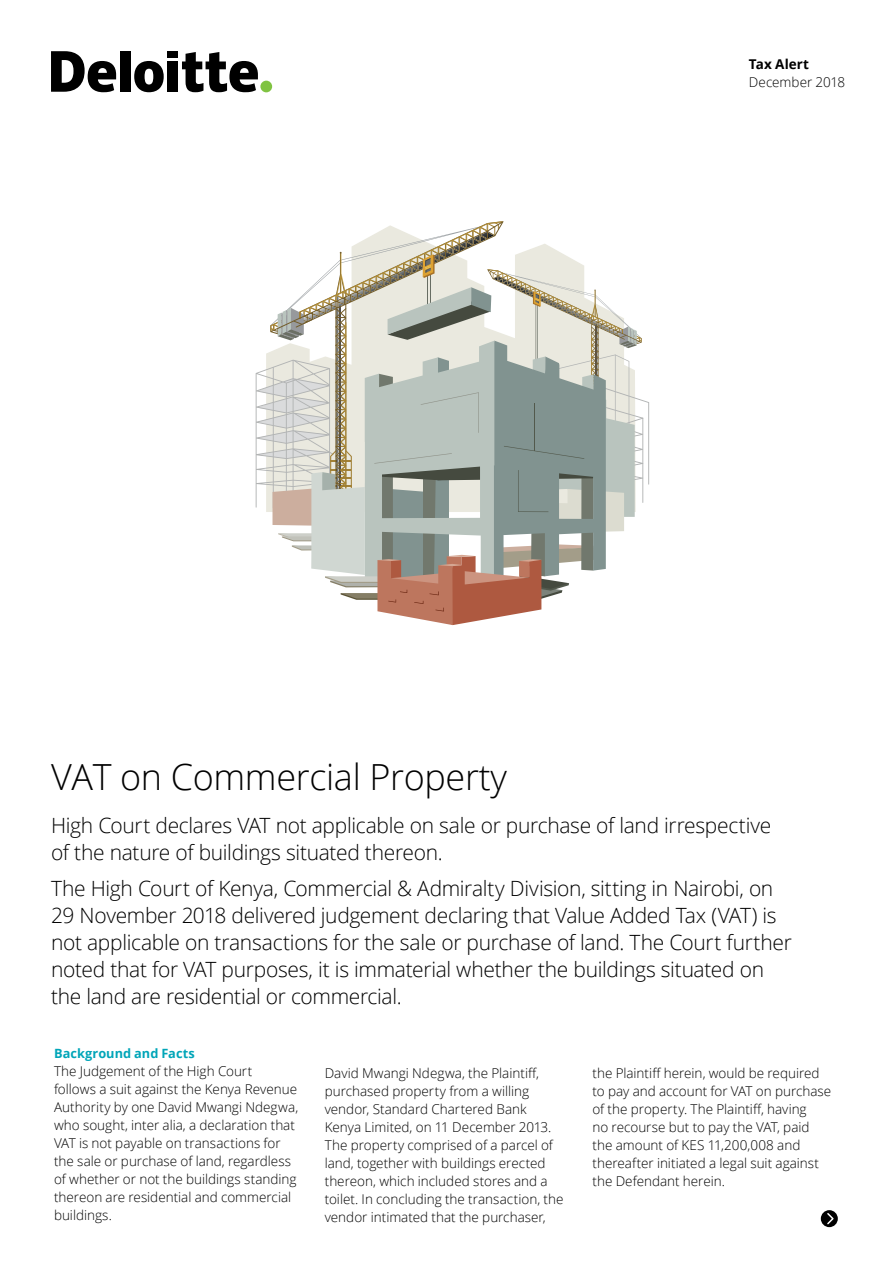
<style>
.page{position:relative;width:893px;height:1263px;background:#fff}
.page>*{position:absolute;margin:0;border:0;box-sizing:border-box;transform-origin:0 0}
.t1{font:300 36px "Open Sans";letter-spacing:-.01em;color:#000}
.t2{font:300 21px/27px "Open Sans";letter-spacing:-.015em;color:#000}
.t3{font:300 13.5px/18px "Open Sans";color:#000}
.t4{font:700 13.5px "Open Sans";letter-spacing:.005em;color:#000}
.t5{font:700 12.75px "Open Sans";letter-spacing:.005em;color:#00a5b8}
</style>
<div class="page">
<div style="left:260px;top:81px;width:12px;height:11px;background:#80c342;border-radius:50%"></div>
<div style="left:120px;top:51px;width:10px;height:41px;background:#000"></div>
<svg style="left:134px;top:61px;width:30px;height:31px"></svg>
<div style="left:168px;top:61px;width:10px;height:31px;background:#000"></div>
<div style="left:168px;top:51px;width:10px;height:7px;background:#000"></div>
<svg style="left:182px;top:52px;width:76px;height:40px"></svg>
<svg style="left:51px;top:51px;width:65px;height:41px"></svg>
<svg style="left:256px;top:221px;width:393px;height:404px"></svg>
<div style="left:821px;top:1210px;width:17px;height:17px;background:#000;border-radius:50%"></div>
<svg style="left:827px;top:1211px;width:8px;height:15px"></svg>
<p class="t4" style="left:749px;top:55px;width:62px">Tax Alert</p>
<p class="t3" style="left:749px;top:73px;width:98px">December 2018</p>
<h1 class="t1" style="left:51px;top:752px;width:457px">VAT on Commercial Property</h1>
<h2 class="t2" style="left:51px;top:811px;width:722px">High Court declares VAT not applicable on sale or purchase of land irrespective of the nature of buildings situated thereon.</h2>
<p class="t2" style="left:51px;top:874px;width:742px">The High Court of Kenya, Commercial &amp; Admiralty Division, sitting in Nairobi, on 29 November 2018 delivered judgement declaring that Value Added Tax (VAT) is not applicable on transactions for the sale or purchase of land. The Court further noted that for VAT purposes, it is immaterial whether the buildings situated on the land are residential or commercial.</p>
<p class="t5" style="left:54px;top:1044px;width:142px">Background and Facts</p>
<p class="t3" style="left:54px;top:1062px;width:246px">The Judgement of the High Court<br>follows a suit against the Kenya Revenue Authority by one David Mwangi Ndegwa, who sought, inter alia, a declaration that VAT is not payable on transactions for the sale or purchase of land, regardless of whether or not the buildings standing thereon are residential and commercial buildings.</p>
<p class="t3" style="left:325px;top:1064px;width:240px">David Mwangi Ndegwa, the Plaintiff, purchased property from a willing vendor, Standard Chartered Bank Kenya Limited, on 11 December 2013.<br>The property comprised of a parcel of land, together with buildings erected thereon, which included stores and a toilet. In concluding the transaction, the vendor intimated that the purchaser,</p>
<p class="t3" style="left:592px;top:1063px;width:240px">the Plaintiff herein, would be required to pay and account for VAT on purchase of the property. The Plaintiff, having<br>no recourse but to pay the VAT, paid the amount of KES 11,200,008 and thereafter initiated a legal suit against the Defendant herein.</p>
</div>
